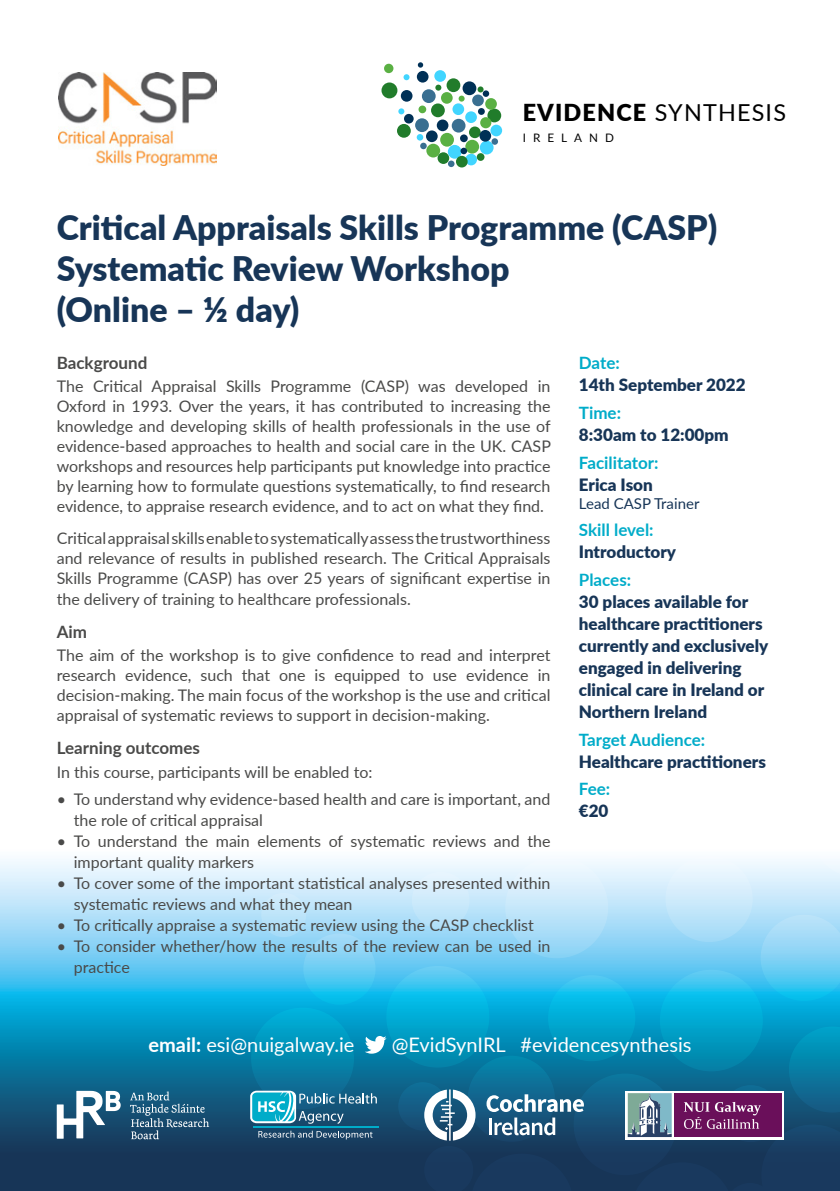
<style>
.page{position:relative;width:840px;height:1191px;background:#fff}
.page>*{position:absolute;margin:0;border:0;box-sizing:border-box;transform-origin:0 0}
.t1{font:900 33.8px/40.6px "Lato";color:#173557}
.t2{font:23.4px "Lato";letter-spacing:.05em;color:#000}
.t3{font:20px "Lato";color:#fff}
.t4{font:900 17px/22px "Lato";color:#173557}
.t5{font:700 17px "Lato";color:#00acc9}
.t6{font:700 17px "Lato";color:#4a4a49}
.t7{font:16px/20px "Lato";color:#4a4a49}
.t8{font:15px "Lato";color:#173557}
.t9{font:11.6px "Lato";letter-spacing:.6em;color:#000}
.s1{font-weight:900}
.s2{font-weight:700}
</style>
<div class="page">
<svg style="left:0;top:859px;width:839px;height:332px;background:#59a6c7"></svg>
<div style="left:261px;top:893px;width:45px;height:44px;background:linear-gradient(to bottom,#d5edfc,#a5dbf7);border-radius:50%"></div>
<svg style="left:760px;top:914px;width:79px;height:86px;background:#74d0f4"></svg>
<div style="left:665px;top:856px;width:87px;height:86px;background:linear-gradient(to bottom,#fbfcff,#a1d9f7);border-radius:50%"></div>
<div style="left:505px;top:856px;width:103px;height:102px;background:linear-gradient(to bottom,#fcfcff,#8cd2f5);border-radius:50%"></div>
<svg style="left:251px;top:1007px;width:103px;height:102px;background:#048cb4"></svg>
<svg style="left:573px;top:1073px;width:103px;height:102px;background:#1c547a"></svg>
<div style="left:411px;top:872px;width:58px;height:57px;background:linear-gradient(to bottom,#eaf6fe,#aedef8);border-radius:50%"></div>
<div style="left:398px;top:1082px;width:49px;height:48px;background:linear-gradient(to bottom,#0f6f99,#1a4b72);border-radius:50%"></div>
<svg style="left:547px;top:975px;width:88px;height:86px;background:#08abd5"></svg>
<svg style="left:467px;top:1055px;width:87px;height:86px;background:#0a789f"></svg>
<svg style="left:812px;top:859px;width:27px;height:18px"></svg>
<svg style="left:659px;top:969px;width:103px;height:102px;background:#14b9e4"></svg>
<svg style="left:386px;top:966px;width:103px;height:101px;background:#0eacd5"></svg>
<svg style="left:303px;top:933px;width:72px;height:71px;background:#61ccf2"></svg>
<div style="left:434px;top:70px;width:12px;height:12px;background:#41d5ff;border-radius:50%"></div>
<svg style="left:403px;top:74px;width:6px;height:6px"></svg>
<div style="left:479px;top:141px;width:14px;height:13px;background:#41d5ff;border-radius:50%"></div>
<div style="left:447px;top:145px;width:14px;height:14px;background:#41d5ff;border-radius:50%"></div>
<svg style="left:398px;top:108px;width:6px;height:6px"></svg>
<div style="left:465px;top:111px;width:11px;height:12px;background:#41d5ff;border-radius:50%"></div>
<div style="left:465px;top:154px;width:11px;height:11px;background:#41d5ff;border-radius:50%"></div>
<div style="left:490px;top:125px;width:12px;height:11px;background:#41d5ff;border-radius:50%"></div>
<div style="left:452px;top:103px;width:12px;height:12px;background:#41d5ff;border-radius:50%"></div>
<div style="left:431px;top:103px;width:13px;height:14px;background:#217c2b;border-radius:50%"></div>
<div style="left:397px;top:124px;width:13px;height:14px;background:#217c2b;border-radius:50%"></div>
<div style="left:437px;top:152px;width:12px;height:12px;background:#217c2b;border-radius:50%"></div>
<div style="left:476px;top:153px;width:8px;height:8px;background:#217c2b;border-radius:50%"></div>
<svg style="left:468px;top:126px;width:12px;height:12px"></svg>
<svg style="left:477px;top:86px;width:6px;height:6px"></svg>
<div style="left:446px;top:78px;width:14px;height:14px;background:#217c2b;border-radius:50%"></div>
<svg style="left:435px;top:85px;width:6px;height:6px"></svg>
<div style="left:455px;top:156px;width:12px;height:11px;background:#217c2b;border-radius:50%"></div>
<div style="left:487px;top:109px;width:14px;height:13px;background:#217c2b;border-radius:50%"></div>
<div style="left:381px;top:82px;width:16px;height:16px;background:#217c2b;border-radius:50%"></div>
<div style="left:480px;top:117px;width:11px;height:11px;background:#5ab043;border-radius:50%"></div>
<div style="left:465px;top:140px;width:14px;height:14px;background:#5ab043;border-radius:50%"></div>
<div style="left:441px;top:92px;width:11px;height:12px;background:#5ab043;border-radius:50%"></div>
<div style="left:440px;top:133px;width:13px;height:14px;background:#5ab043;border-radius:50%"></div>
<div style="left:418px;top:106px;width:8px;height:7px;background:#5ab043;border-radius:50%"></div>
<div style="left:384px;top:64px;width:9px;height:9px;background:#5ab043;border-radius:50%"></div>
<div style="left:426px;top:144px;width:14px;height:13px;background:#5ab043;border-radius:50%"></div>
<svg style="left:458px;top:96px;width:6px;height:6px"></svg>
<div style="left:485px;top:98px;width:11px;height:12px;background:#5ab043;border-radius:50%"></div>
<div style="left:462px;top:81px;width:14px;height:14px;background:#003056;border-radius:50%"></div>
<div style="left:482px;top:90px;width:7px;height:7px;background:#003056;border-radius:50%"></div>
<div style="left:416px;top:71px;width:12px;height:12px;background:#003056;border-radius:50%"></div>
<div style="left:460px;top:134px;width:7px;height:8px;background:#003056;border-radius:50%"></div>
<div style="left:479px;top:130px;width:12px;height:12px;background:#003056;border-radius:50%"></div>
<div style="left:460px;top:148px;width:7px;height:6px;background:#003056;border-radius:50%"></div>
<div style="left:416px;top:134px;width:7px;height:7px;background:#41d5ff;border-radius:50%"></div>
<div style="left:436px;top:119px;width:12px;height:12px;background:#003056;border-radius:50%"></div>
<div style="left:426px;top:130px;width:11px;height:12px;background:#003056;border-radius:50%"></div>
<svg style="left:477px;top:108px;width:7px;height:7px"></svg>
<div style="left:400px;top:90px;width:12px;height:12px;background:#003056;border-radius:50%"></div>
<div style="left:421px;top:89px;width:14px;height:14px;background:#396f91;border-radius:50%"></div>
<div style="left:472px;top:95px;width:11px;height:11px;background:#396f91;border-radius:50%"></div>
<div style="left:491px;top:138px;width:7px;height:7px;background:#396f91;border-radius:50%"></div>
<svg style="left:447px;top:160px;width:7px;height:7px"></svg>
<div style="left:451px;top:119px;width:14px;height:14px;background:#396f91;border-radius:50%"></div>
<svg style="left:420px;top:143px;width:6px;height:6px"></svg>
<div style="left:415px;top:118px;width:13px;height:14px;background:#396f91;border-radius:50%"></div>
<svg style="left:417px;top:62px;width:6px;height:6px"></svg>
<div style="left:404px;top:114px;width:9px;height:9px;background:#003056;border-radius:50%"></div>
<svg style="left:627px;top:1026px;width:212px;height:165px;background:#295f87"></svg>
<svg style="left:57px;top:1090px;width:64px;height:48px"></svg>
<svg style="left:130px;top:1091px;width:79px;height:48px;background:#366886"></svg>
<svg style="left:258px;top:1130px;width:114px;height:9px"></svg>
<div style="left:250px;top:1090px;width:46px;height:33px;background:#fff;border-radius:6px"></div>
<svg style="left:252px;top:1092px;width:124px;height:31px;background:#408da9"></svg>
<hr style="left:253px;top:1126px;width:125px;height:1px;background:#00acc9">
<svg style="left:424px;top:1089px;width:159px;height:102px;background:#385f7e"></svg>
<svg style="left:364px;top:1036px;width:22px;height:17px"></svg>
<img style="left:58px;top:73px;width:159px;height:92px">
<h2 class="t2" style="left:522px;top:95px;width:265px"><span class="s1">EVIDENCE</span> SYNTHESIS</h2>
<p class="t9" style="left:522px;top:130px;width:93px">IRELAND</p>
<h1 class="t1" style="left:57px;top:206px;width:661px">Critical Appraisals Skills Programme (CASP)<br>Systematic Review Workshop<br>(Online – ½ day)</h1>
<p class="t5" style="left:578px;top:350px;width:42px">Date:</p>
<p class="t4" style="left:578px;top:373px;width:168px">14th September 2022</p>
<p class="t5" style="left:578px;top:400px;width:44px">Time:</p>
<p class="t4" style="left:578px;top:423px;width:151px">8:30am to 12:00pm</p>
<p class="t5" style="left:578px;top:450px;width:81px">Facilitator:</p>
<p class="t4" style="left:578px;top:473px;width:75px">Erica Ison</p>
<p class="t8" style="left:578px;top:492px;width:122px">Lead CASP Trainer</p>
<p class="t5" style="left:578px;top:517px;width:76px">Skill level:</p>
<p class="t4" style="left:578px;top:540px;width:99px">Introductory</p>
<p class="t5" style="left:578px;top:567px;width:54px">Places:</p>
<p class="t4" style="left:578px;top:590px;width:191px">30 places available for healthcare practitioners currently and exclusively engaged in delivering clinical care in Ireland or<br>Northern Ireland</p>
<p class="t5" style="left:578px;top:727px;width:128px">Target Audience:</p>
<p class="t4" style="left:578px;top:750px;width:188px">Healthcare practitioners</p>
<p class="t5" style="left:578px;top:776px;width:33px">Fee:</p>
<p class="t4" style="left:578px;top:799px;width:31px">€20</p>
<p class="t6" style="left:57px;top:350px;width:92px">Background</p>
<p class="t7" style="left:57px;top:375px;width:495px;text-align:justify">The Critical Appraisal Skills Programme (CASP) was developed in Oxford in 1993. Over the years, it has contributed to increasing the knowledge and developing skills of health professionals in the use of evidence-based approaches to health and social care in the UK. CASP workshops and resources help participants put knowledge into practice by learning how to formulate questions systematically, to find research evidence, to appraise research evidence, and to act on what they find.</p>
<p class="t7" style="left:57px;top:527px;width:495px;text-align:justify">Critical appraisal skills enable to systematically assess the trustworthiness and relevance of results in published research. The Critical Appraisals Skills Programme (CASP) has over 25 years of significant expertise in the delivery of training to healthcare professionals.</p>
<p class="t6" style="left:57px;top:619px;width:32px">Aim</p>
<p class="t7" style="left:57px;top:644px;width:495px;text-align:justify">The aim of the workshop is to give confidence to read and interpret research evidence, such that one is equipped to use evidence in decision-making. The main focus of the workshop is the use and critical appraisal of systematic reviews to support in decision-making.</p>
<p class="t6" style="left:57px;top:735px;width:145px">Learning outcomes</p>
<p class="t7" style="left:57px;top:761px;width:317px">In this course, participants will be enabled to:</p>
<p class="t7" style="left:74px;top:787px;width:478px;line-height:21px;text-indent:-17px">• To understand why evidence-based health and care is important, and the role of critical appraisal</p>
<p class="t7" style="left:74px;top:829px;width:478px;line-height:21px;text-indent:-17px">• To understand the main elements of systematic reviews and the important quality markers</p>
<p class="t7" style="left:74px;top:871px;width:478px;line-height:21px;text-indent:-17px">• To cover some of the important statistical analyses presented within systematic reviews and what they mean</p>
<p class="t7" style="left:57px;top:914px;width:478px">• To critically appraise a systematic review using the CASP checklist</p>
<p class="t7" style="left:74px;top:934px;width:478px;line-height:21px;text-indent:-17px">• To consider whether/how the results of the review can be used in practice</p>
<p class="t3" style="left:148px;top:1030px;width:207px"><span class="s2">email:</span> esi@nuigalway.ie</p>
<p class="t3" style="left:391px;top:1030px;width:301px">@EvidSynIRL #evidencesynthesis</p>
</div>
